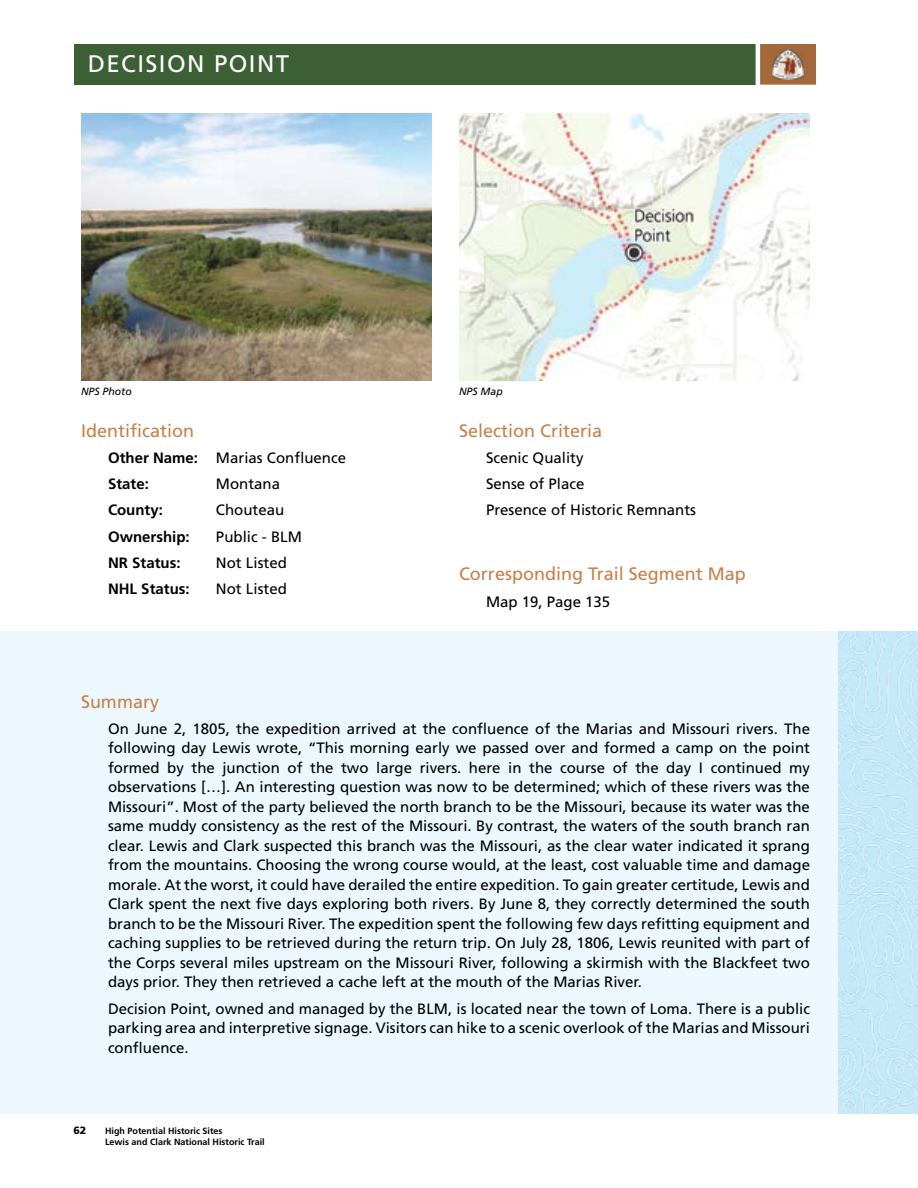
<style>
.page{position:relative;width:918px;height:1188px;background:#fff}
.page>*{position:absolute;margin:0;border:0;box-sizing:border-box;transform-origin:0 0}
.Site_Name{font:24px "Frutiger LT Std";letter-spacing:.06em;color:#fff}
.Site_Subhead{font:18px "Frutiger LT Std";color:#c78049}
.Site_Summary_Subhead{font:18px "Frutiger LT Std";color:#c78049}
.Site_Summary_Body_Copy{font:15px/19.5px "Frutiger LT Std";color:#000;text-align:justify}
.Site_Body_Copy{font:15px "Frutiger LT Std";color:#000}
.Site_Body_Copy-2{font:700 15px "Frutiger LT Std";color:#000}
.Image_Caption{font:italic 10.5px "Frutiger LT Std";color:#000}
.t1{font:900 10.5px "Frutiger LT Std";color:#000}
.t2{font:700 9px/10.8px "Frutiger LT Std";color:#000}
.s1{font-weight:700}
</style>
<div class="page">
<div style="left:0;top:631px;width:918px;height:482px;background:#ecf8fe"></div>
<img style="left:838px;top:631px;width:80px;height:483px">
<div style="left:74px;top:44px;width:743px;height:41px;background:#3c5f36"></div>
<img style="left:81px;top:113px;width:351px;height:267px">
<img style="left:459px;top:113px;width:351px;height:267px">
<svg style="left:755px;top:44px;width:62px;height:41px;background:#af7f58"></svg>
<img style="left:773px;top:50px;width:30px;height:29px">
<p class="Site_Name" style="left:88px;top:50px;width:203px">DECISION POINT</p>
<p class="Image_Caption" style="left:81px;top:385px;width:52px">NPS Photo</p>
<p class="Image_Caption" style="left:459px;top:385px;width:45px">NPS Map</p>
<p class="Site_Subhead" style="left:81px;top:420px;width:115px">Identification</p>
<p class="Site_Body_Copy" style="left:108px;top:449px;width:240px"><span class="s1">Other Name:</span> Marias Confluence</p>
<p class="Site_Body_Copy-2" style="left:108px;top:475px;width:42px">State:</p>
<p class="Site_Body_Copy" style="left:216px;top:475px;width:66px">Montana</p>
<p class="Site_Body_Copy-2" style="left:108px;top:501px;width:57px">County:</p>
<p class="Site_Body_Copy" style="left:216px;top:501px;width:70px">Chouteau</p>
<p class="Site_Body_Copy-2" style="left:108px;top:527px;width:83px">Ownership:</p>
<p class="Site_Body_Copy" style="left:216px;top:527px;width:87px">Public - BLM</p>
<p class="Site_Body_Copy-2" style="left:108px;top:554px;width:74px">NR Status:</p>
<p class="Site_Body_Copy" style="left:216px;top:554px;width:72px">Not Listed</p>
<p class="Site_Body_Copy-2" style="left:108px;top:580px;width:83px">NHL Status:</p>
<p class="Site_Body_Copy" style="left:216px;top:580px;width:72px">Not Listed</p>
<p class="Site_Subhead" style="left:459px;top:420px;width:145px">Selection Criteria</p>
<p class="Site_Body_Copy" style="left:486px;top:449px;width:99px">Scenic Quality</p>
<p class="Site_Body_Copy" style="left:486px;top:475px;width:100px">Sense of Place</p>
<p class="Site_Body_Copy" style="left:486px;top:501px;width:212px">Presence of Historic Remnants</p>
<p class="Site_Subhead" style="left:459px;top:563px;width:288px">Corresponding Trail Segment Map</p>
<p class="Site_Body_Copy" style="left:486px;top:593px;width:126px">Map 19, Page 135</p>
<p class="Site_Summary_Subhead" style="left:81px;top:691px;width:80px">Summary</p>
<p class="Site_Summary_Body_Copy" style="left:108px;top:719px;width:704px">On June 2, 1805, the expedition arrived at the confluence of the Marias and Missouri rivers. The following day Lewis wrote, “This morning early we passed over and formed a camp on the point formed by the junction of the two large rivers. here in the course of the day I continued my observations […]. An interesting question was now to be determined; which of these rivers was the Missouri”. Most of the party believed the north branch to be the Missouri, because its water was the same muddy consistency as the rest of the Missouri. By contrast, the waters of the south branch ran clear. Lewis and Clark suspected this branch was the Missouri, as the clear water indicated it sprang from the mountains. Choosing the wrong course would, at the least, cost valuable time and damage morale. At the worst, it could have derailed the entire expedition. To gain greater certitude, Lewis and Clark spent the next five days exploring both rivers. By June 8, they correctly determined the south branch to be the Missouri River. The expedition spent the following few days refitting equipment and caching supplies to be retrieved during the return trip. On July 28, 1806, Lewis reunited with part of the Corps several miles upstream on the Missouri River, following a skirmish with the Blackfeet two days prior. They then retrieved a cache left at the mouth of the Marias River.</p>
<p class="Site_Summary_Body_Copy" style="left:108px;top:999px;width:704px">Decision Point, owned and managed by the BLM, is located near the town of Loma. There is a public parking area and interpretive signage. Visitors can hike to a scenic overlook of the Marias and Missouri confluence.</p>
<p class="t1" style="left:73px;top:1124px;width:14px">62</p>
<p class="t2" style="left:105px;top:1125px;width:161px">High Potential Historic Sites<br>Lewis and Clark National Historic Trail</p>
</div>
